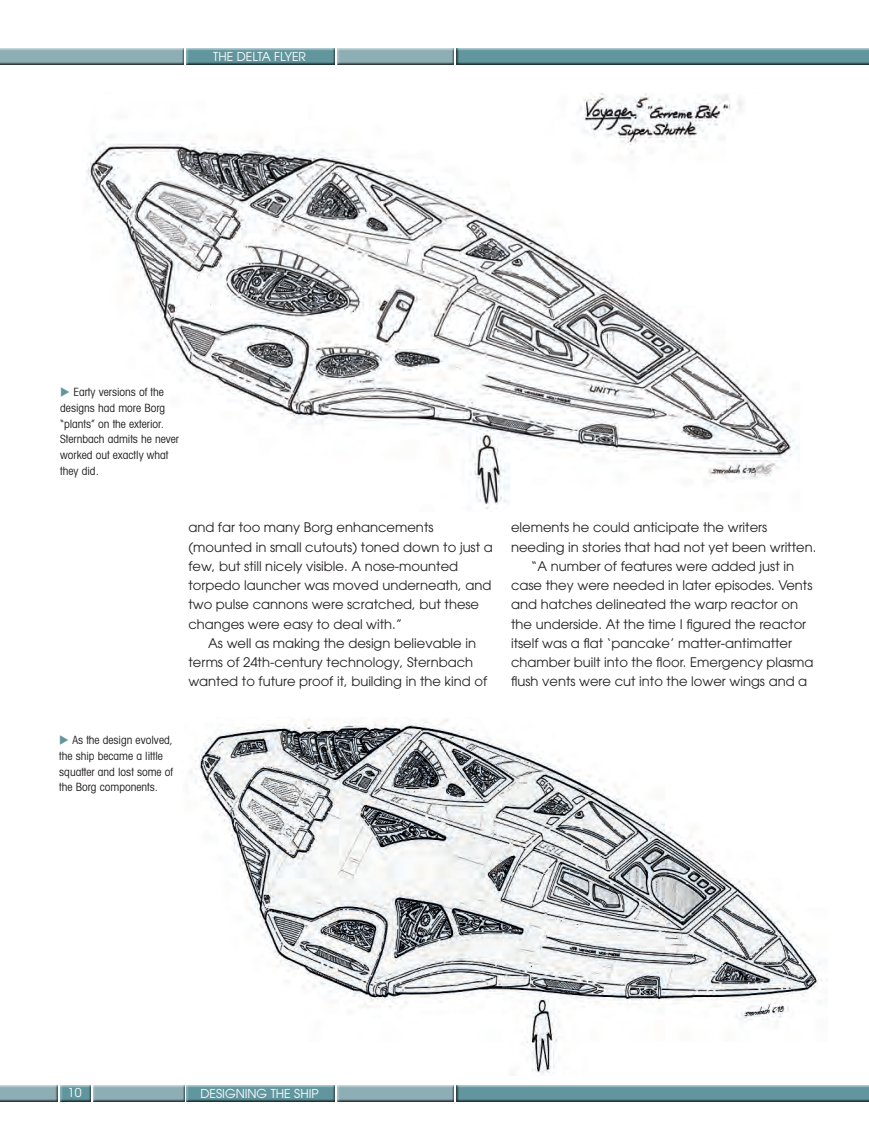
<style>
.page{position:relative;width:869px;height:1126px;background:#fff}
.page>*{position:absolute;margin:0;border:0;box-sizing:border-box;transform-origin:0 0}
.t1{font:13.12px/19.2px "Avant Garde LT";color:#231f20}
.t2{font:12.25px "Avant Garde";color:#fff}
.t3{font:12.25px "Avant Garde LT";color:#fff}
.t4{font:condensed 11.38px/15.8px "Avant Garde LT";color:#231f20}
.s1{color:#61969e}
</style>
<div class="page">
<img style="left:86px;top:93px;width:713px;height:416px">
<img style="left:190px;top:719px;width:632px;height:356px">
<div style="left:335px;top:47px;width:120px;height:19px;background:#231f20;opacity:.75"></div>
<div style="left:335px;top:1084px;width:120px;height:19px;background:#231f20;opacity:.75"></div>
<div style="left:184px;top:47px;width:152px;height:19px;background:#231f20;opacity:.75"></div>
<div style="left:184px;top:1084px;width:152px;height:19px;background:#231f20;opacity:.75"></div>
<div style="left:0;top:47px;width:184px;height:19px;background:#231f20;opacity:.75"></div>
<div style="left:58px;top:1084px;width:33px;height:19px;background:#231f20;opacity:.75"></div>
<div style="left:90px;top:1082px;width:96px;height:21px;background:#fff"></div>
<div style="left:91px;top:1084px;width:95px;height:19px;background:#231f20;opacity:.75"></div>
<div style="left:0;top:1084px;width:58px;height:19px;background:#231f20;opacity:.75"></div>
<div style="left:455px;top:47px;width:413px;height:19px;background:#231f20;opacity:.75"></div>
<div style="left:455px;top:1084px;width:413px;height:19px;background:#231f20;opacity:.75"></div>
<p class="t2" style="left:213px;top:49px;width:94px">THE DELTA FLYER</p>
<p class="t4" style="left:60px;top:384px;width:120px"><span class="s1">◆</span> Earty versions of the designs had more Borg “plants” on the exterior.<br>Sternbach admits he never worked out exactly what they did.</p>
<p class="t1" style="left:188px;top:518px;width:306px">and far too many Borg enhancements (mounted in small cutouts) toned down to just a few, but still nicely visible. A nose-mounted torpedo launcher was moved underneath, and two pulse cannons were scratched, but these changes were easy to deal with.”</p>
<p class="t1" style="left:188px;top:633px;width:300px;text-indent:20px">As well as making the design believable in terms of 24th-century technology, Sternbach wanted to future proof it, building in the kind of</p>
<p class="t4" style="left:59px;top:732px;width:115px"><span class="s1">◆</span> As the design evolved, the ship became a little squatter and lost some of the Borg components.</p>
<p class="t1" style="left:511px;top:518px;width:258px">elements he could anticipate the writers</p>
<p class="t1" style="left:511px;top:537px;width:307px">needing in stories that had not yet been written.</p>
<p class="t1" style="left:530px;top:556px;width:264px">“A number of features were added just in</p>
<p class="t1" style="left:511px;top:576px;width:303px">case they were needed in later episodes. Vents</p>
<p class="t1" style="left:511px;top:595px;width:288px">and hatches delineated the warp reactor on</p>
<p class="t1" style="left:511px;top:614px;width:296px">the underside. At the time I figured the reactor</p>
<p class="t1" style="left:511px;top:633px;width:282px">itself was a flat ‘pancake’ matter-antimatter</p>
<p class="t1" style="left:511px;top:653px;width:304px">chamber built into the floor. Emergency plasma</p>
<p class="t1" style="left:511px;top:672px;width:297px">flush vents were cut into the lower wings and a</p>
<p class="t3" style="left:68px;top:1086px;width:15px">10</p>
<p class="t2" style="left:200px;top:1086px;width:120px">DESIGNING THE SHIP</p>
</div>
